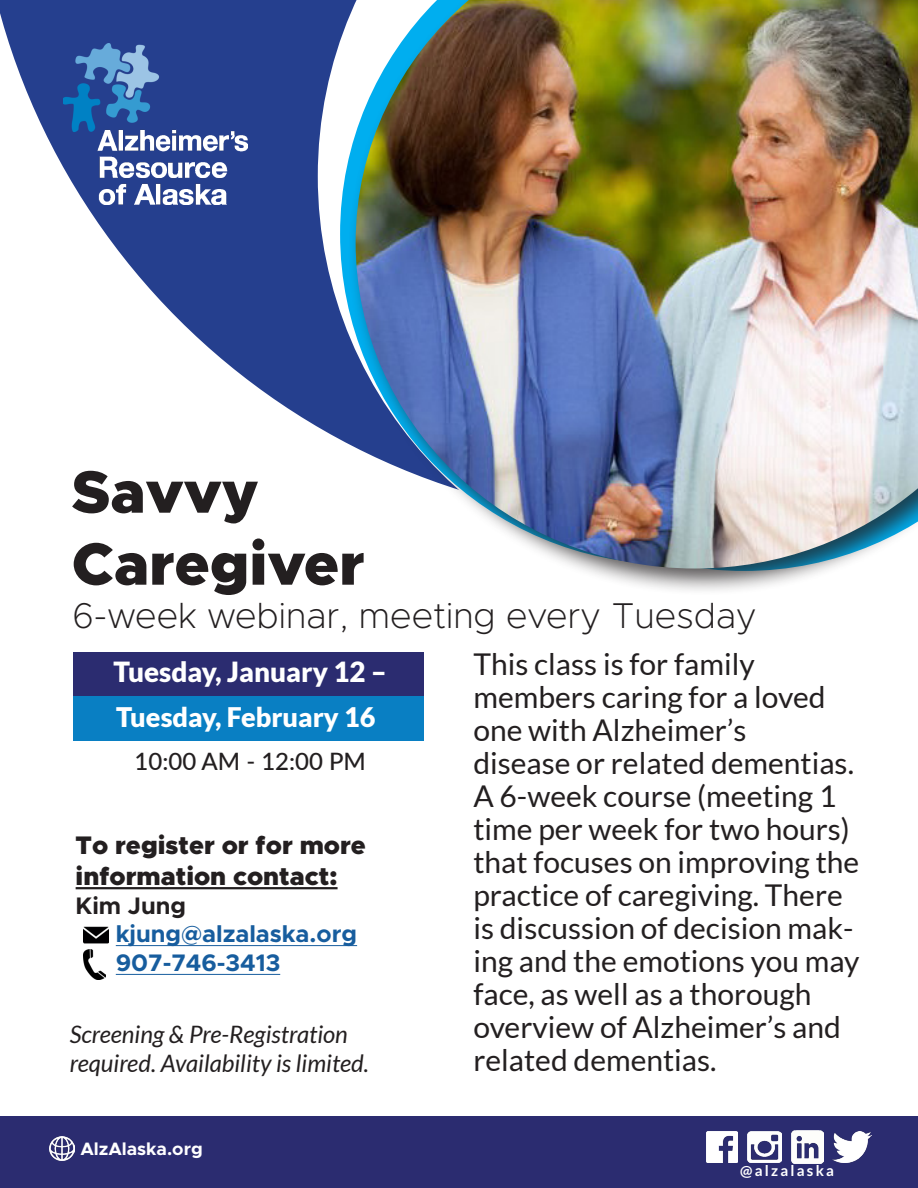
<style>
.page{position:relative;width:918px;height:1188px;background:#fff}
.page>*{position:absolute;margin:0;border:0;box-sizing:border-box;transform-origin:0 0}
.t1{font:900 60px/72px "Metropolis";color:#231f20}
.t2{font:200 36px "Metropolis";color:#231f20}
.t3{font:30px/33px "Lato";color:#231f20}
.t4{font:900 27.75px "Lato";color:#fff}
.t5{font:900 27px "Lato";color:#fff}
.t6{font:900 25.5px "Metropolis";color:#231f20}
.t7{font:italic 24px/28.8px "Lato";color:#231f20}
.t8{font:700 24px "Metropolis";color:#175d9e}
.t9{font:500 24px "Lato";color:#231f20}
.t10{font:700 24px "Metropolis";color:#231f20}
.t11{font:700 18px "Metropolis";color:#fff}
.t12{font:700 15px "Lato";letter-spacing:.15em;color:#fff}
</style>
<div class="page">
<svg style="left:0;top:0;width:318px;height:427px;fill:#253f8e"></svg>
<svg style="left:318px;top:0;width:22px;height:440px;fill:#253f8e"></svg>
<div style="left:0;top:1117px;width:918px;height:71px;background:#2b2c70"></div>
<div style="left:348px;top:0;width:570px;height:596px;background:#231f20;opacity:.75"></div>
<img style="left:356px;top:0;width:562px;height:569px">
<hr style="left:76px;top:887px;width:262px;height:2px;background:#231f20">
<hr style="left:116px;top:945px;width:241px;height:1px;background:#175d9e">
<hr style="left:116px;top:974px;width:164px;height:1px;background:#175d9e">
<div style="left:73px;top:652px;width:351px;height:44px;background:#2b2c70"></div>
<img style="left:63px;top:44px;width:184px;height:161px">
<img style="left:83px;top:949px;width:23px;height:31px">
<img style="left:83px;top:926px;width:26px;height:18px">
<img style="left:50px;top:1137px;width:24px;height:24px">
<div style="left:73px;top:696px;width:351px;height:45px;background:#097fc3"></div>
<img style="left:748px;top:1131px;width:33px;height:32px">
<img style="left:706px;top:1131px;width:32px;height:32px">
<img style="left:833px;top:1131px;width:38px;height:31px">
<img style="left:791px;top:1131px;width:33px;height:32px">
<p class="t1" style="left:72px;top:456px;width:294px">Savvy<br>Caregiver</p>
<p class="t2" style="left:72px;top:594px;width:686px">6-week webinar, meeting every Tuesday</p>
<p class="t4" style="left:114px;top:656px;width:275px">Tuesday, January 12 –</p>
<p class="t5" style="left:116px;top:701px;width:261px">Tuesday, February 16</p>
<p class="t9" style="left:135px;top:744px;width:233px">10:00 AM - 12:00 PM</p>
<p class="t6" style="left:76px;top:829px;width:292px">To register or for more</p>
<p class="t6" style="left:76px;top:860px;width:263px">information contact:</p>
<p class="t10" style="left:76px;top:890px;width:112px">Kim Jung</p>
<p class="t8" style="left:116px;top:919px;width:243px">kjung@alzalaska.org</p>
<p class="t8" style="left:116px;top:948px;width:166px">907-746-3413</p>
<p class="t7" style="left:70px;top:1020px;width:301px">Screening &amp; Pre-Registration required. Availability is limited.</p>
<p class="t11" style="left:80px;top:1137px;width:124px">AlzAlaska.org</p>
<p class="t3" style="left:473px;top:647px;width:283px">This class is for family</p>
<p class="t3" style="left:473px;top:680px;width:354px">members caring for a loved</p>
<p class="t3" style="left:473px;top:713px;width:275px">one with Alzheimer’s</p>
<p class="t3" style="left:473px;top:746px;width:382px">disease or related dementias.</p>
<p class="t3" style="left:473px;top:779px;width:365px">A 6-week course (meeting 1</p>
<p class="t3" style="left:473px;top:812px;width:378px">time per week for two hours)</p>
<p class="t3" style="left:473px;top:845px;width:387px">that focuses on improving the</p>
<p class="t3" style="left:473px;top:878px;width:371px">practice of caregiving. There</p>
<p class="t3" style="left:473px;top:911px;width:388px">is discussion of decision mak&shy;ing and the emotions you may</p>
<p class="t3" style="left:473px;top:977px;width:340px">face, as well as a thorough</p>
<p class="t3" style="left:473px;top:1010px;width:369px">overview of Alzheimer’s and</p>
<p class="t3" style="left:473px;top:1043px;width:245px">related dementias.</p>
<p class="t12" style="left:740px;top:1162px;width:95px">@alzalaska</p>
</div>
